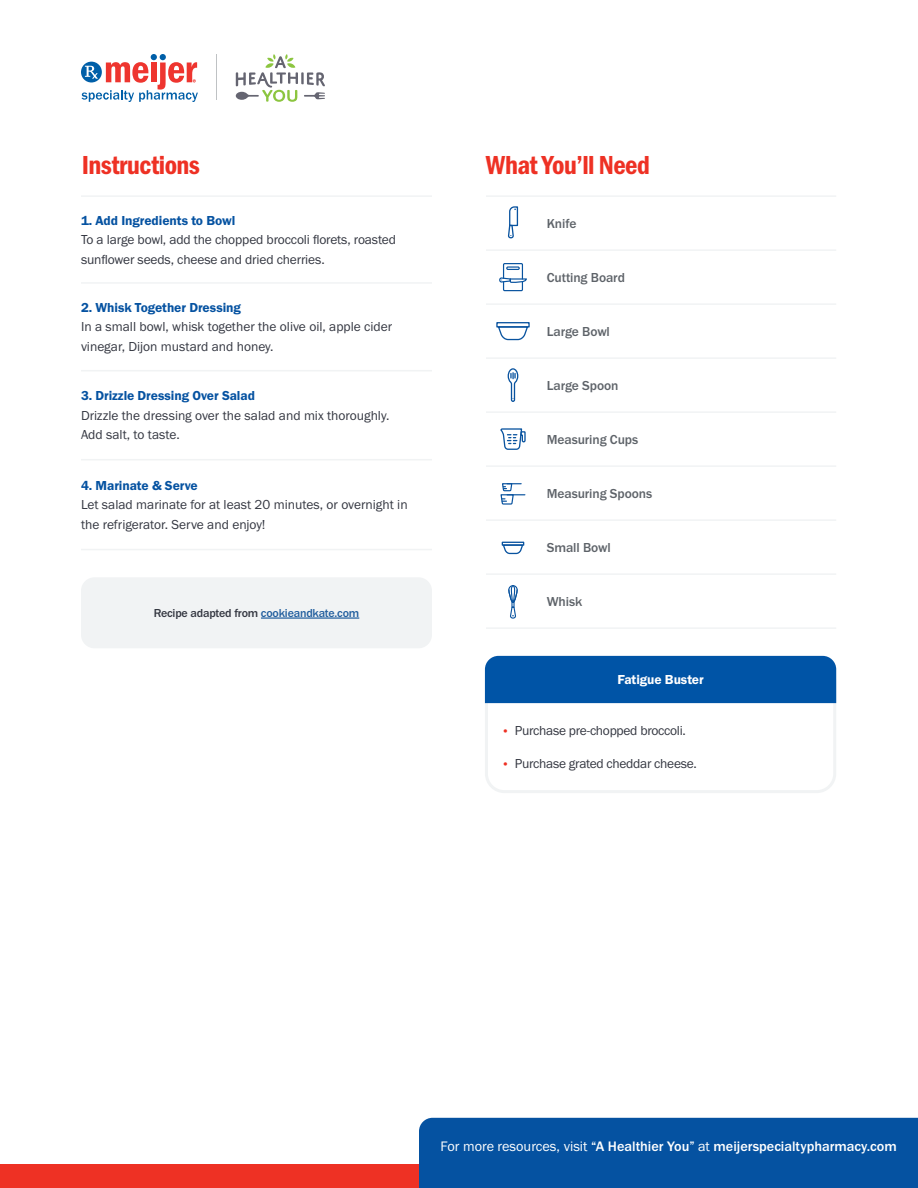
<style>
.page{position:relative;width:918px;height:1188px;background:#fff}
.page>*{position:absolute;margin:0;border:0;box-sizing:border-box;transform-origin:0 0}
.t1{font:27px "Franklin Gothic URW Con Dem";letter-spacing:-.02em;color:#ee3124}
.t2{font:500 14.25px "Franklin Gothic URW";color:#fff}
.t3{font:13.5px/19.5px "Franklin Gothic URW Boo";letter-spacing:-.01em;color:#343741}
.t4{font:13.5px "Franklin Gothic URW Dem";letter-spacing:-.005em;color:#0552a1}
.t5{font:500 13.5px "Franklin Gothic URW";letter-spacing:-.005em;color:#5e6369}
.t6{font:13.5px "Franklin Gothic URW Dem";letter-spacing:-.005em;color:#fff}
.t7{font:500 12px "Franklin Gothic URW";letter-spacing:-.015em;color:#343741}
.s1{color:#215e9e}
.s2{font-size:12px;color:#ee3124}
.s3{font-family:"Franklin Gothic URW Boo";font-weight:400}
</style>
<div class="page">
<div style="left:0;top:1164px;width:918px;height:24px;background:#ee3124"></div>
<div style="left:419px;top:1118px;width:499px;height:70px;background:#0552a1"></div>
<hr style="left:217px;top:54px;width:1px;height:46px;background:#bfc2c4">
<svg style="left:82px;top:54px;width:116px;height:48px"></svg>
<svg style="left:236px;top:54px;width:89px;height:48px"></svg>
<hr style="left:486px;top:249px;width:350px;height:2px;background:#f1f3f4">
<hr style="left:486px;top:303px;width:350px;height:2px;background:#f1f3f4">
<hr style="left:486px;top:357px;width:350px;height:2px;background:#f1f3f4">
<hr style="left:486px;top:411px;width:350px;height:2px;background:#f1f3f4">
<hr style="left:486px;top:465px;width:350px;height:2px;background:#f1f3f4">
<hr style="left:486px;top:519px;width:350px;height:2px;background:#f1f3f4">
<hr style="left:486px;top:573px;width:350px;height:2px;background:#f1f3f4">
<hr style="left:486px;top:627px;width:350px;height:2px;background:#f1f3f4">
<hr style="left:486px;top:195px;width:350px;height:2px;background:#f1f3f4">
<hr style="left:81px;top:195px;width:351px;height:2px;background:#f1f3f4">
<hr style="left:81px;top:282px;width:351px;height:2px;background:#f1f3f4">
<hr style="left:81px;top:370px;width:351px;height:1px;background:#f1f3f4">
<hr style="left:81px;top:459px;width:351px;height:1px;background:#f1f3f4">
<hr style="left:81px;top:549px;width:351px;height:1px;background:#f1f3f4">
<div style="left:486px;top:195px;width:54px;height:54px;background:#fff"></div>
<svg style="left:507px;top:206px;width:12px;height:33px"></svg>
<div style="left:486px;top:412px;width:54px;height:54px;background:#fff"></div>
<svg style="left:500px;top:428px;width:26px;height:22px"></svg>
<div style="left:486px;top:304px;width:54px;height:54px;background:#fff"></div>
<svg style="left:498px;top:328px;width:30px;height:13px"></svg>
<div style="left:496px;top:322px;width:34px;height:6px;border:1px solid #09539f"></div>
<div style="left:486px;top:521px;width:54px;height:54px;background:#fff"></div>
<svg style="left:503px;top:546px;width:20px;height:9px"></svg>
<div style="left:502px;top:542px;width:22px;height:4px;border:1px solid #09539f"></div>
<div style="left:486px;top:250px;width:54px;height:54px;background:#fff"></div>
<svg style="left:499px;top:263px;width:28px;height:29px"></svg>
<div style="left:486px;top:467px;width:54px;height:54px;background:#fff"></div>
<svg style="left:500px;top:483px;width:25px;height:22px"></svg>
<div style="left:486px;top:358px;width:54px;height:54px;background:#fff"></div>
<svg style="left:507px;top:368px;width:12px;height:34px"></svg>
<div style="left:486px;top:575px;width:54px;height:54px;background:#fff"></div>
<svg style="left:508px;top:585px;width:10px;height:44px"></svg>
<div style="left:81px;top:577px;width:351px;height:71px;background:#f1f3f4;border-radius:14px"></div>
<hr style="left:261px;top:617px;width:98px;height:2px;background:#215e9e">
<svg style="left:484px;top:656px;width:353px;height:137px"></svg>
<h1 class="t1" style="left:82px;top:147px;width:120px">Instructions</h1>
<h1 class="t1" style="left:486px;top:147px;width:165px">What You’ll Need</h1>
<p class="t4" style="left:81px;top:212px;width:156px">1. Add Ingredients to Bowl</p>
<p class="t3" style="left:81px;top:230px;width:317px">To a large bowl, add the chopped broccoli florets, roasted sunflower seeds, cheese and dried cherries.</p>
<p class="t4" style="left:81px;top:299px;width:162px">2. Whisk Together Dressing</p>
<p class="t3" style="left:81px;top:317px;width:313px">In a small bowl, whisk together the olive oil, apple cider vinegar, Dijon mustard and honey.</p>
<p class="t4" style="left:81px;top:387px;width:176px">3. Drizzle Dressing Over Salad</p>
<p class="t3" style="left:81px;top:405px;width:310px">Drizzle the dressing over the salad and mix thoroughly.<br>Add salt, to taste.</p>
<p class="t4" style="left:81px;top:477px;width:118px">4. Marinate &amp; Serve</p>
<p class="t3" style="left:81px;top:495px;width:328px">Let salad marinate for at least 20 minutes, or overnight in the refrigerator. Serve and enjoy!</p>
<p class="t7" style="left:154px;top:605px;width:207px">Recipe adapted from <span class="s1">cookieandkate.com</span></p>
<p class="t5" style="left:547px;top:215px;width:31px">Knife</p>
<p class="t5" style="left:547px;top:269px;width:80px">Cutting Board</p>
<p class="t5" style="left:547px;top:323px;width:65px">Large Bowl</p>
<p class="t5" style="left:547px;top:377px;width:73px">Large Spoon</p>
<p class="t5" style="left:547px;top:431px;width:93px">Measuring Cups</p>
<p class="t5" style="left:547px;top:485px;width:107px">Measuring Spoons</p>
<p class="t5" style="left:547px;top:539px;width:66px">Small Bowl</p>
<p class="t5" style="left:547px;top:593px;width:37px">Whisk</p>
<p class="t6" style="left:617px;top:671px;width:88px">Fatigue Buster</p>
<p class="t3" style="left:501px;top:720px;width:186px"><span class="s2">•</span> Purchase pre-chopped broccoli.</p>
<p class="t3" style="left:501px;top:753px;width:197px"><span class="s2">•</span> Purchase grated cheddar cheese.</p>
<p class="t2" style="left:441px;top:1137px;width:458px"><span class="s3">For more resources, visit</span> “A Healthier You” <span class="s3">at</span> meijerspecialtypharmacy.com</p>
</div>
